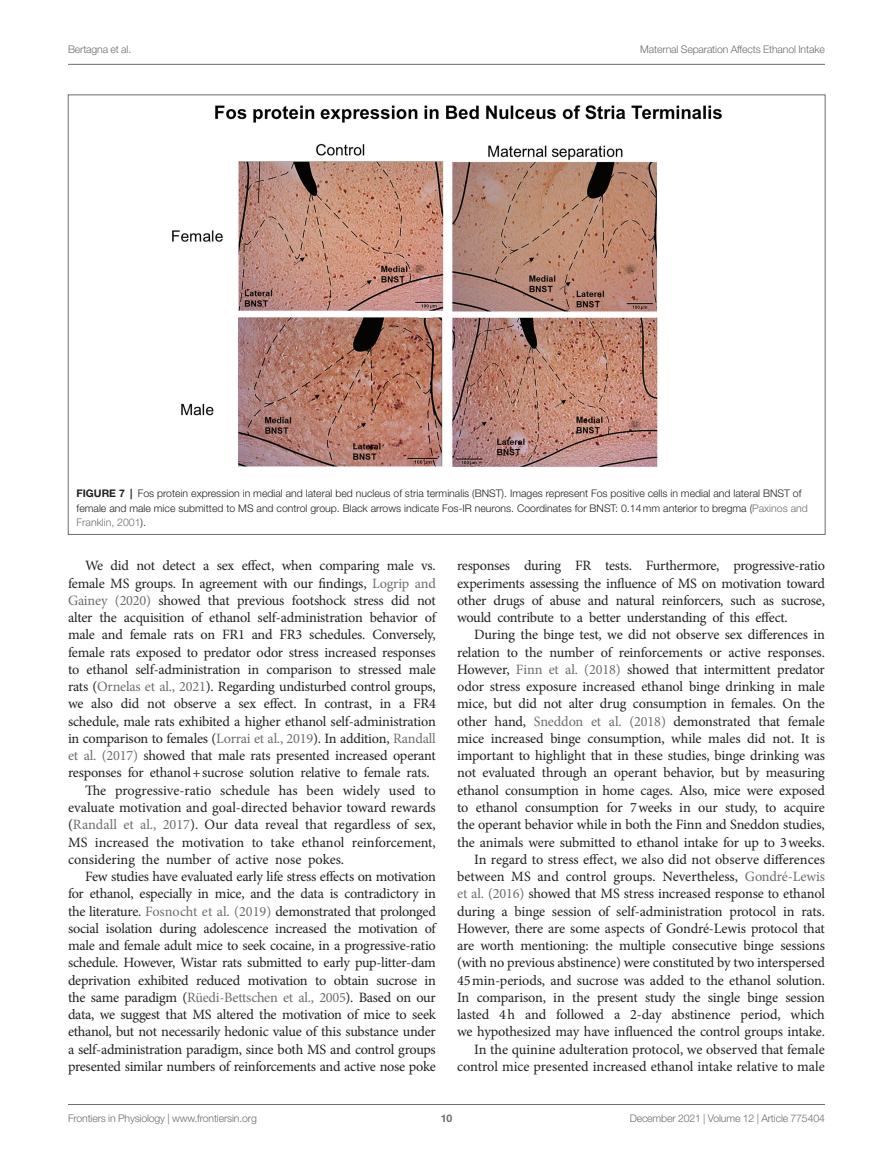
<style>
.page{position:relative;width:893px;height:1170px;background:#fff}
.page>*{position:absolute;margin:0;border:0;box-sizing:border-box;transform-origin:0 0}
.TEXT{font:14.25px/17.2px "Minion Pro";letter-spacing:-.015em;color:#231f20;text-align:justify}
.FIG_LEG{font:300 10.5px/14.2px "Helvetica Neue LT Std";color:#231f20}
.t1{font:300 10.5px "Helvetica Neue LT Std";letter-spacing:-.015em;color:#6c6d70}
.t2{font:700 10.5px "Helvetica Neue LT Std";color:#6c6d70}
.s1{font-weight:700}
.s2{color:#6c6d70}
</style>
<div class="page">
<hr style="left:68px;top:64px;width:757px;height:1px;background:#6c6d70">
<hr style="left:68px;top:1104px;width:757px;height:1px;background:#6c6d70">
<img style="left:172px;top:105px;width:550px;height:362px">
<p class="t1" style="left:68px;top:42px;width:65px">Bertagna et al.</p>
<p class="t1" style="left:640px;top:42px;width:186px">Maternal Separation Affects Ethanol Intake</p>
<p class="FIG_LEG" style="left:77px;top:486px;width:733px"><span class="s1">FIGURE 7 |</span> Fos protein expression in medial and lateral bed nucleus of stria terminalis (BNST). Images represent Fos positive cells in medial and lateral BNST of female and male mice submitted to MS and control group. Black arrows indicate Fos-IR neurons. Coordinates for BNST: 0.14mm anterior to bregma (<span class="s2">Paxinos and<br>Franklin, 2001</span>).</p>
<p class="TEXT" style="left:68px;top:557px;width:369px;text-indent:17px">We did not detect a sex effect, when comparing male vs. female MS groups. In agreement with our findings, <span class="s2">Logrip and Gainey (2020)</span> showed that previous footshock stress did not alter the acquisition of ethanol self-administration behavior of male and female rats on FR1 and FR3 schedules. Conversely, female rats exposed to predator odor stress increased responses to ethanol self-administration in comparison to stressed male rats (<span class="s2">Ornelas et al., 2021</span>). Regarding undisturbed control groups, we also did not observe a sex effect. In contrast, in a FR4 schedule, male rats exhibited a higher ethanol self-administration in comparison to females (<span class="s2">Lorrai et al., 2019</span>). In addition, <span class="s2">Randall et al. (2017)</span> showed that male rats presented increased operant responses for ethanol+sucrose solution relative to female rats.</p>
<p class="TEXT" style="left:68px;top:781px;width:369px;text-indent:17px">The progressive-ratio schedule has been widely used to evaluate motivation and goal-directed behavior toward rewards (<span class="s2">Randall et al., 2017</span>). Our data reveal that regardless of sex, MS increased the motivation to take ethanol reinforcement, considering the number of active nose pokes.</p>
<p class="TEXT" style="left:68px;top:867px;width:369px;text-indent:17px">Few studies have evaluated early life stress effects on motivation for ethanol, especially in mice, and the data is contradictory in the literature. <span class="s2">Fosnocht et al. (2019)</span> demonstrated that prolonged social isolation during adolescence increased the motivation of male and female adult mice to seek cocaine, in a progressive-ratio schedule. However, Wistar rats submitted to early pup-litter-dam deprivation exhibited reduced motivation to obtain sucrose in the same paradigm (<span class="s2">Rüedi-Bettschen et al., 2005</span>). Based on our data, we suggest that MS altered the motivation of mice to seek ethanol, but not necessarily hedonic value of this substance under a self-administration paradigm, since both MS and control groups presented similar numbers of reinforcements and active nose poke</p>
<p class="TEXT" style="left:457px;top:557px;width:369px">responses during FR tests. Furthermore, progressive-ratio experiments assessing the influence of MS on motivation toward other drugs of abuse and natural reinforcers, such as sucrose, would contribute to a better understanding of this effect.</p>
<p class="TEXT" style="left:457px;top:626px;width:369px;text-indent:17px">During the binge test, we did not observe sex differences in relation to the number of reinforcements or active responses.<br>However, <span class="s2">Finn et al. (2018)</span> showed that intermittent predator odor stress exposure increased ethanol binge drinking in male mice, but did not alter drug consumption in females. On the other hand, <span class="s2">Sneddon et al. (2018)</span> demonstrated that female mice increased binge consumption, while males did not. It is important to highlight that in these studies, binge drinking was not evaluated through an operant behavior, but by measuring ethanol consumption in home cages. Also, mice were exposed to ethanol consumption for 7weeks in our study, to acquire the operant behavior while in both the Finn and Sneddon studies, the animals were submitted to ethanol intake for up to 3weeks.</p>
<p class="TEXT" style="left:457px;top:850px;width:369px;text-indent:17px">In regard to stress effect, we also did not observe differences between MS and control groups. Nevertheless, <span class="s2">Gondré-Lewis et al. (2016)</span> showed that MS stress increased response to ethanol during a binge session of self-administration protocol in rats.<br>However, there are some aspects of Gondré-Lewis protocol that are worth mentioning: the multiple consecutive binge sessions (with no previous abstinence) were constituted by two interspersed 45min-periods, and sucrose was added to the ethanol solution.<br>In comparison, in the present study the single binge session lasted 4h and followed a 2-day abstinence period, which we hypothesized may have influenced the control groups intake.</p>
<p class="TEXT" style="left:457px;top:1040px;width:369px;text-align:right">In the quinine adulteration protocol, we observed that female control mice presented increased ethanol intake relative to male</p>
<p class="t1" style="left:68px;top:1111px;width:190px">Frontiers in Physiology | www.frontiersin.org</p>
<p class="t2" style="left:441px;top:1111px;width:13px">10</p>
<p class="t1" style="left:630px;top:1111px;width:197px">December 2021 | Volume 12 | Article 775404</p>
</div>
